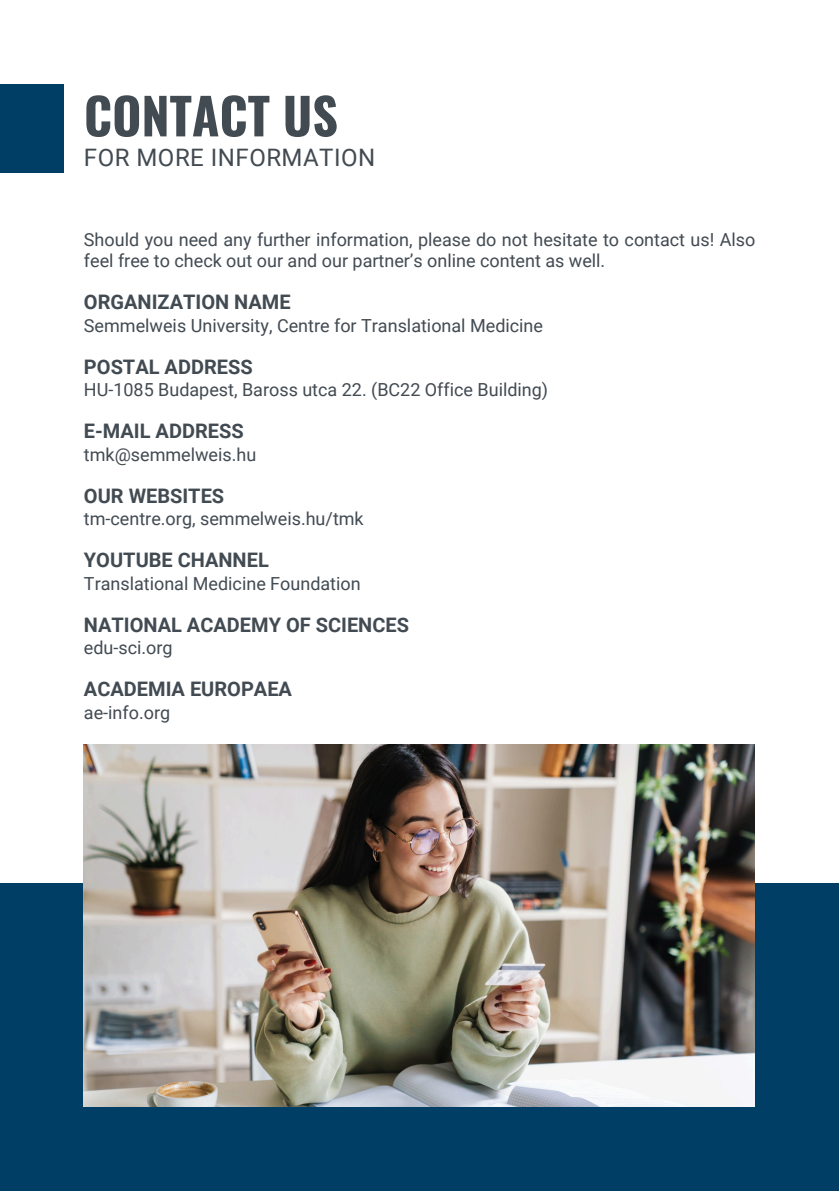
<style>
.page{position:relative;width:839px;height:1191px;background:#fff}
.page>*{position:absolute;margin:0;border:0;box-sizing:border-box;transform-origin:0 0}
.t1{font:700 50px "Oswald";color:#424a52}
.t2{font:24px "Roboto";letter-spacing:.02em;color:#424a52}
.t3{font:700 20px "Roboto";color:#424a52}
.t4{font:18px/21px "Roboto";color:#424a52}
</style>
<div class="page">
<div style="left:0;top:84px;width:64px;height:88px;background:#003e65"></div>
<div style="left:0;top:883px;width:838px;height:308px;background:#003e65"></div>
<img style="left:84px;top:745px;width:670px;height:361px">
<h2 class="t1" style="left:84px;top:77px;width:255px">CONTACT US</h2>
<p class="t2" style="left:84px;top:144px;width:293px">FOR MORE INFORMATION</p>
<p class="t4" style="left:84px;top:230px;width:673px">Should you need any further information, please do not hesitate to contact us! Also feel free to check out our and our partner’s online content as well.</p>
<p class="t3" style="left:84px;top:291px;width:208px">ORGANIZATION NAME</p>
<p class="t4" style="left:84px;top:315px;width:460px">Semmelweis University, Centre for Translational Medicine</p>
<p class="t3" style="left:84px;top:355px;width:170px">POSTAL ADDRESS</p>
<p class="t4" style="left:84px;top:380px;width:465px">HU-1085 Budapest, Baross utca 22. (BC22 Office Building)</p>
<p class="t3" style="left:84px;top:420px;width:161px">E-MAIL ADDRESS</p>
<p class="t4" style="left:84px;top:444px;width:174px">tmk@semmelweis.hu</p>
<p class="t3" style="left:84px;top:484px;width:142px">OUR WEBSITES</p>
<p class="t4" style="left:84px;top:509px;width:281px">tm-centre.org, semmelweis.hu/tmk</p>
<p class="t3" style="left:84px;top:549px;width:186px">YOUTUBE CHANNEL</p>
<p class="t4" style="left:84px;top:573px;width:278px">Translational Medicine Foundation</p>
<p class="t3" style="left:84px;top:613px;width:326px">NATIONAL ACADEMY OF SCIENCES</p>
<p class="t4" style="left:84px;top:638px;width:90px">edu-sci.org</p>
<p class="t3" style="left:84px;top:678px;width:209px">ACADEMIA EUROPAEA</p>
<p class="t4" style="left:84px;top:702px;width:88px">ae-info.org</p>
</div>
